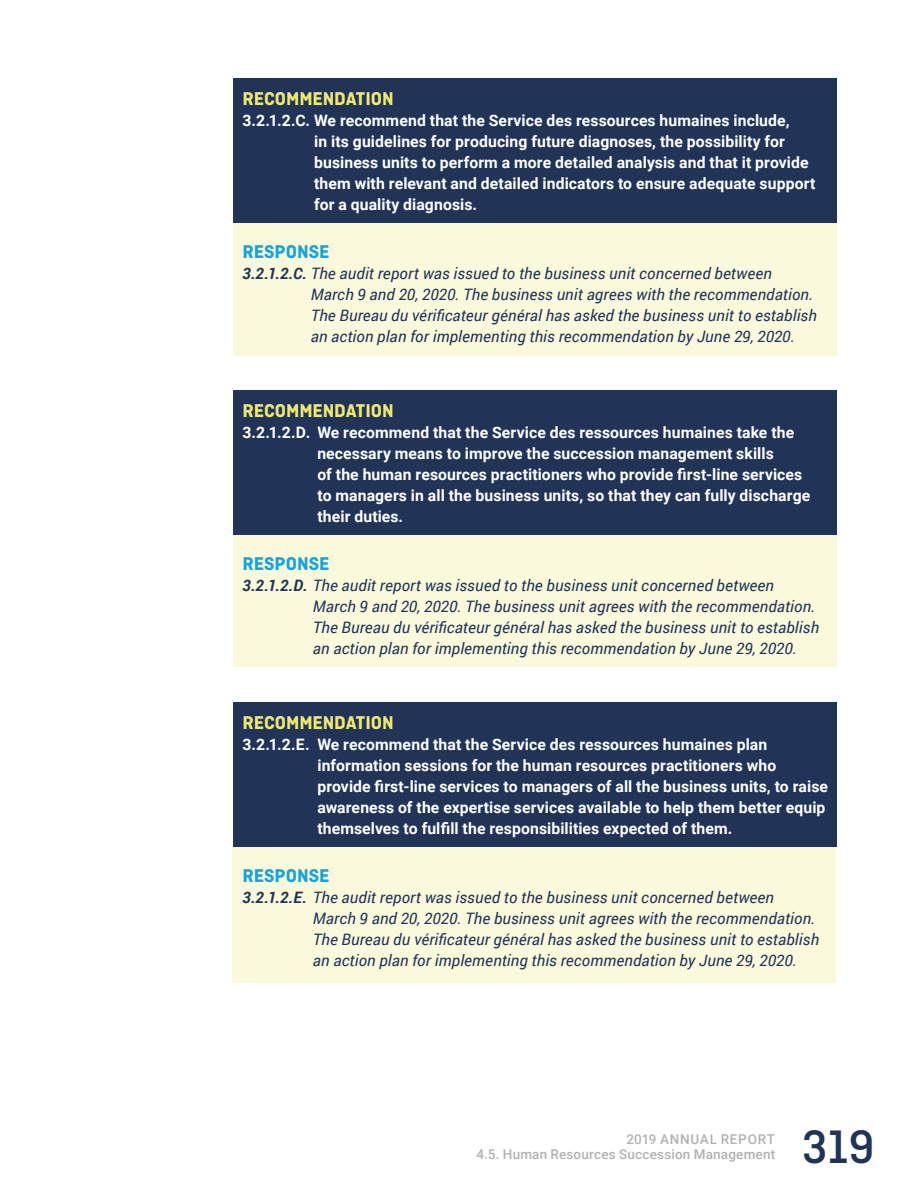
<style>
.page{position:relative;width:918px;height:1188px;background:#fff}
.page>*{position:absolute;margin:0;border:0;box-sizing:border-box;transform-origin:0 0}
.t1{font:500 49.5px "Ciutadella";color:#213458}
.t2{font:700 19.5px "Ciutadella";letter-spacing:-.005em;color:#efe972}
.t3{font:700 19.5px "Ciutadella";color:#15a5da}
.t4{font:700 15.75px/21px "Roboto";letter-spacing:.005em;color:#fff}
.t5{font:italic 15.75px/21px "Roboto";letter-spacing:.005em;color:#213458}
.t6{font:500 13.5px/15px "Roboto";letter-spacing:.015em;color:#b3b2b2;text-align:right}
.s1{font-weight:700}
</style>
<div class="page">
<div style="left:233px;top:219px;width:604px;height:137px;background:#fbf9dc"></div>
<div style="left:233px;top:535px;width:604px;height:132px;background:#fbf9dc"></div>
<div style="left:233px;top:846px;width:603px;height:136px;background:#fbf9dc"></div>
<div style="left:233px;top:78px;width:604px;height:145px;background:#213458"></div>
<div style="left:233px;top:390px;width:604px;height:145px;background:#213458"></div>
<div style="left:233px;top:702px;width:604px;height:145px;background:#213458"></div>
<p class="t2" style="left:242px;top:87px;width:153px">RECOMMENDATION</p>
<p class="t4" style="left:314px;top:109px;width:503px;text-indent:-72px">3.2.1.2.C. We recommend that the Service des ressources humaines include,<br>in its guidelines for producing future diagnoses, the possibility for business units to perform a more detailed analysis and that it provide them with relevant and detailed indicators to ensure adequate support for a quality diagnosis.</p>
<p class="t3" style="left:242px;top:240px;width:89px">RESPONSE</p>
<p class="t5" style="left:311px;top:262px;width:508px;text-indent:-68px"><span class="s1">3.2.1.2.C.</span> The audit report was issued to the business unit concerned between March 9 and 20, 2020. The business unit agrees with the recommendation.<br>The Bureau du vérificateur général has asked the business unit to establish an action plan for implementing this recommendation by June 29, 2020.</p>
<p class="t2" style="left:242px;top:399px;width:153px">RECOMMENDATION</p>
<p class="t4" style="left:317px;top:421px;width:494px;text-indent:-75px">3.2.1.2.D. We recommend that the Service des ressources humaines take the necessary means to improve the succession management skills<br>of the human resources practitioners who provide first-line services to managers in all the business units, so that they can fully discharge their duties.</p>
<p class="t3" style="left:242px;top:552px;width:89px">RESPONSE</p>
<p class="t5" style="left:313px;top:574px;width:508px;text-indent:-70px"><span class="s1">3.2.1.2.D.</span> The audit report was issued to the business unit concerned between March 9 and 20, 2020. The business unit agrees with the recommendation.<br>The Bureau du vérificateur général has asked the business unit to establish an action plan for implementing this recommendation by June 29, 2020.</p>
<p class="t2" style="left:242px;top:711px;width:153px">RECOMMENDATION</p>
<p class="t4" style="left:317px;top:733px;width:512px;text-indent:-75px">3.2.1.2.E. We recommend that the Service des ressources humaines plan information sessions for the human resources practitioners who provide first-line services to managers of all the business units, to raise awareness of the expertise services available to help them better equip themselves to fulfill the responsibilities expected of them.</p>
<p class="t3" style="left:242px;top:864px;width:89px">RESPONSE</p>
<p class="t5" style="left:313px;top:886px;width:508px;text-indent:-70px"><span class="s1">3.2.1.2.E.</span> The audit report was issued to the business unit concerned between March 9 and 20, 2020. The business unit agrees with the recommendation.<br>The Bureau du vérificateur général has asked the business unit to establish an action plan for implementing this recommendation by June 29, 2020.</p>
<p class="t6" style="left:476px;top:1131px;width:300px">2019 ANNUAL REPORT<br>4.5. Human Resources Succession Management</p>
<h1 class="t1" style="left:802px;top:1119px;width:74px">319</h1>
</div>
